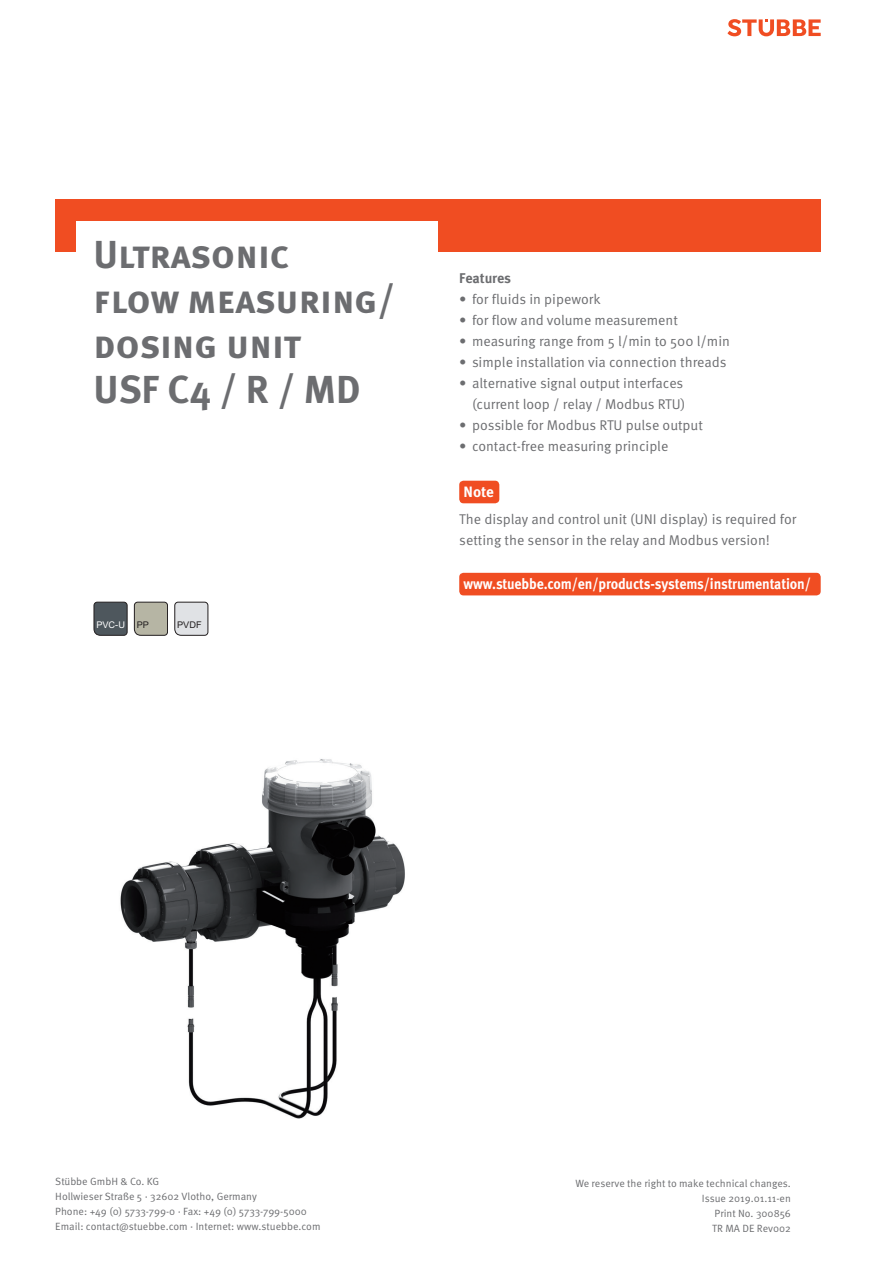
<style>
.page{position:relative;width:893px;height:1263px;background:#fff}
.page>*{position:absolute;margin:0;border:0;box-sizing:border-box;transform-origin:0 0}
.t1{font:700 39px/45px "Meta Pro";letter-spacing:-.005em;color:#6c6d70}
.t2{font:700 15px "Meta Pro";letter-spacing:-.01em;color:#fff;scale:.92 1}
.t3{font:700 15px "Meta Pro";letter-spacing:-.01em;color:#fff}
.t4{font:14.1px/21px "Meta Pro Norm";color:#6c6d70;text-align:right}
.t5{font:700 14.1px "Meta Pro";color:#6c6d70}
.t6{font:10.5px/15px "Meta Pro Norm";color:#6c6d70}
.t7{font:9.15px "Arial";color:#231f20}
.t8{font:9.15px "Arial";color:#fff}
</style>
<div class="page">
<div style="left:55px;top:200px;width:766px;height:52px;background:#f04d22"></div>
<svg style="left:728px;top:19px;width:93px;height:17px"></svg>
<div style="left:77px;top:221px;width:361px;height:362px;background:#fff"></div>
<div style="left:459px;top:481px;width:40px;height:22px;background:#f04d22;border-radius:4px"></div>
<div style="left:459px;top:573px;width:362px;height:22px;background:#f04d22;border-radius:4px"></div>
<svg style="left:94px;top:602px;width:34px;height:34px"></svg>
<svg style="left:134px;top:602px;width:34px;height:34px"></svg>
<svg style="left:174px;top:602px;width:34px;height:34px"></svg>
<img style="left:120px;top:759px;width:285px;height:360px">
<h1 class="t1" style="left:94px;top:229px;width:303px">Ultrasonic<br>flow measuring/ dosing unit<br>USF C4 / R / MD</h1>
<p class="t8" style="left:96px;top:619px;width:30px">PVC-U</p>
<p class="t7" style="left:137px;top:619px;width:14px">PP</p>
<p class="t7" style="left:177px;top:619px;width:26px">PVDF</p>
<p class="t5" style="left:459px;top:267px;width:53px">Features</p>
<p class="t4" style="left:459px;top:287px;width:143px">• for fluids in pipework</p>
<p class="t4" style="left:459px;top:308px;width:220px">• for flow and volume measurement</p>
<p class="t4" style="left:459px;top:329px;width:272px">• measuring range from 5 l/min to 500 l/min</p>
<p class="t4" style="left:459px;top:350px;width:269px">• simple installation via connection threads</p>
<p class="t4" style="left:459px;top:371px;width:228px">• alternative signal output interfaces (current loop / relay / Modbus RTU)</p>
<p class="t4" style="left:459px;top:413px;width:245px">• possible for Modbus RTU pulse output</p>
<p class="t4" style="left:459px;top:434px;width:211px">• contact-free measuring principle</p>
<p class="t3" style="left:463px;top:480px;width:32px">Note</p>
<p class="t4" style="left:459px;top:508px;width:339px;text-align:left">The display and control unit (UNI display) is required for setting the sensor in the relay and Modbus version!</p>
<p class="t2" style="left:463px;top:572px;width:379px">www.stuebbe.com/en/products-systems/instrumentation/</p>
<p class="t6" style="left:55px;top:1173px;width:267px">Stübbe GmbH &amp; Co. KG<br>Hollwieser Straße 5 · 32602 Vlotho, Germany<br>Phone: +49 (0) 5733-799-0 · Fax: +49 (0) 5733-799-5000<br>Email: contact@stuebbe.com · Internet: www.stuebbe.com</p>
<p class="t6" style="left:575px;top:1175px;width:217px;text-align:right">We reserve the right to make technical changes.<br>Issue 2019.01.11-en<br>Print No. 300856<br>TR MA DE Rev002</p>
</div>
